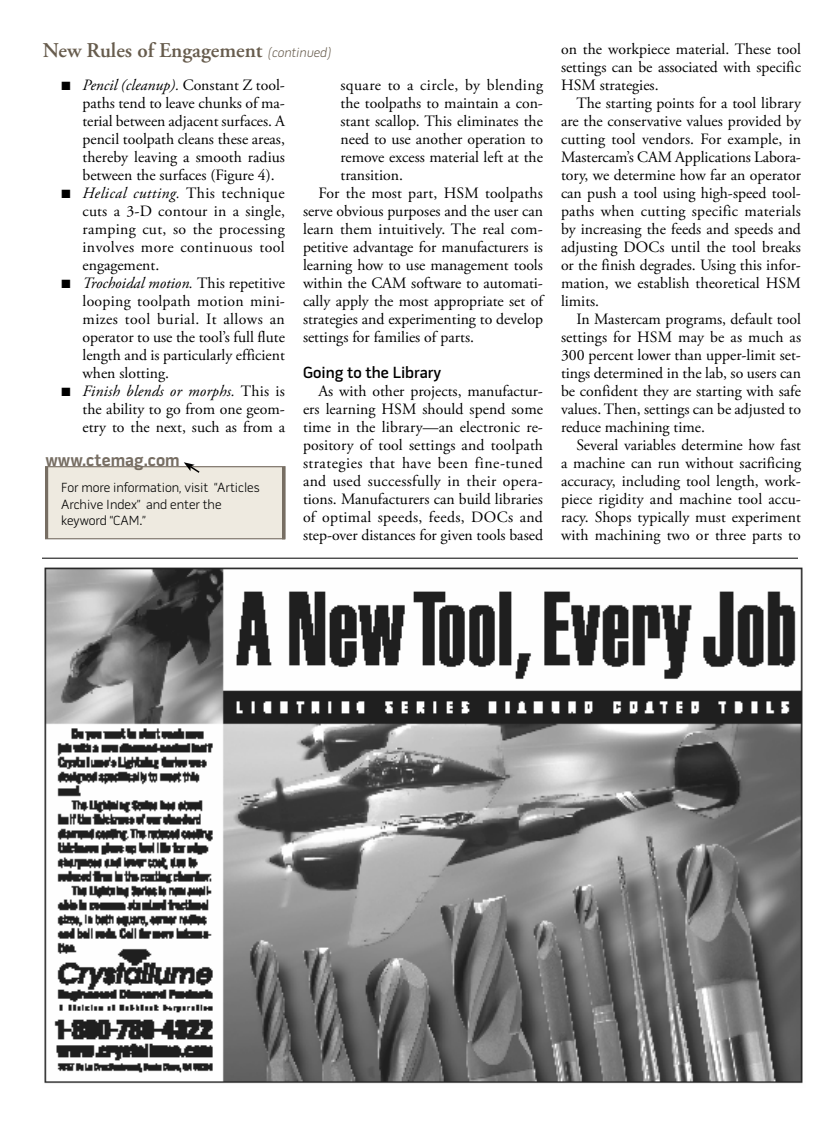
<style>
.page{position:relative;width:837px;height:1134px;background:#fff}
.page>*{position:absolute;margin:0;border:0;box-sizing:border-box;transform-origin:0 0}
.t1{font:600 21px "Adobe Garamond Pro";color:#675c4d}
.t2{font:700 18px "Pill Gothic 600 mg";color:#776e63}
.t3{font:600 16.5px "Pill Gothic 600 mg";color:#000}
.t4{font:15.75px/18px "Adobe Garamond Pro";color:#000;text-align:justify}
.t5{font:15.75px "Adobe Garamond Pro";letter-spacing:.025em;color:#000}
.t6{font:300 13.5px/16.5px "Pill Gothic 600 mg";letter-spacing:-.005em;color:#000}
.s1{font-family:"Pill Gothic 600 mg Light Obq";font-weight:400;font-size:13.5px}
.s2{font-style:italic}
</style>
<div class="page">
<hr style="left:42px;top:558px;width:756px;height:1px;background:#000">
<img style="left:44px;top:567px;width:759px;height:517px">
<div style="left:46px;top:467px;width:239px;height:72px;background:#eeeae0"></div>
<div style="left:45px;top:466px;width:241px;height:73px;border:1px solid #776e63"></div>
<svg style="left:184px;top:462px;width:17px;height:11px"></svg>
<hr style="left:282px;top:467px;width:3px;height:72px;background:#776e63">
<hr style="left:45px;top:466px;width:3px;height:73px;background:#776e63">
<h1 class="t1" style="left:43px;top:38px;width:290px">New Rules of Engagement <span class="s1">(continued)</span></h1>
<p class="t4" style="left:82px;top:77px;width:204px;text-indent:-21px">■ <span class="s2">Pencil (cleanup).</span> Constant Z tool&shy;paths tend to leave chunks of ma&shy;terial between adjacent surfaces. A pencil toolpath cleans these areas, thereby leaving a smooth radius between the surfaces (Figure 4).</p>
<p class="t4" style="left:82px;top:185px;width:204px;text-indent:-21px">■ <span class="s2">Helical cutting.</span> This technique cuts a 3-D contour in a single, ramping cut, so the processing involves more continuous tool engagement.</p>
<p class="t4" style="left:82px;top:275px;width:204px;text-indent:-21px">■ <span class="s2">Trochoidal motion.</span> This repetitive looping toolpath motion mini&shy;mizes tool burial. It allows an operator to use the tool’s full flute length and is particularly efficient when slotting.</p>
<p class="t4" style="left:82px;top:383px;width:204px;text-indent:-21px">■ <span class="s2">Finish blends or morphs.</span> This is the ability to go from one geom&shy;etry to the next, such as from a</p>
<p class="t2" style="left:45px;top:453px;width:136px">www.ctemag.com</p>
<p class="t6" style="left:61px;top:481px;width:200px">For more information, visit “Articles<br>Archive Index” and enter the keyword “CAM.”-</p>
<p class="t5" style="left:340px;top:76px;width:204px">square to a circle, by blending</p>
<p class="t4" style="left:340px;top:95px;width:204px">the toolpaths to maintain a con-</p>
<p class="t4" style="left:340px;top:113px;width:204px">stant scallop. This eliminates the</p>
<p class="t4" style="left:340px;top:131px;width:204px">need to use another operation to</p>
<p class="t4" style="left:340px;top:149px;width:204px">remove excess material left at the</p>
<p class="t4" style="left:340px;top:167px;width:64px">transition.</p>
<p class="t4" style="left:318px;top:185px;width:226px">For the most part, HSM toolpaths</p>
<p class="t4" style="left:303px;top:203px;width:241px">serve obvious purposes and the user can</p>
<p class="t4" style="left:303px;top:221px;width:242px">learn them intuitively. The real com-</p>
<p class="t4" style="left:303px;top:239px;width:242px">petitive advantage for manufacturers is</p>
<p class="t4" style="left:303px;top:257px;width:241px">learning how to use management tools</p>
<p class="t4" style="left:303px;top:275px;width:242px">within the CAM software to automati-</p>
<p class="t4" style="left:303px;top:293px;width:241px">cally apply the most appropriate set of</p>
<p class="t4" style="left:303px;top:311px;width:241px">strategies and experimenting to develop</p>
<p class="t4" style="left:303px;top:329px;width:173px">settings for families of parts.</p>
<p class="t3" style="left:303px;top:366px;width:140px">Going to the Library</p>
<p class="t4" style="left:303px;top:383px;width:242px;text-indent:15px">As with other projects, manufactur&shy;ers learning HSM should spend some time in the library—an electronic re&shy;pository of tool settings and toolpath strategies that have been fine-tuned and used successfully in their opera&shy;tions. Manufacturers can build libraries of optimal speeds, feeds, DOCs and step-over distances for given tools based</p>
<p class="t4" style="left:561px;top:41px;width:242px">on the workpiece material. These tool settings can be associated with specific HSM strategies.</p>
<p class="t4" style="left:561px;top:95px;width:242px;text-indent:15px">The starting points for a tool library are the conservative values provided by cutting tool vendors. For example, in Mastercam’s CAM Applications Labora&shy;tory, we determine how far an operator can push a tool using high-speed tool&shy;paths when cutting specific materials by increasing the feeds and speeds and adjusting DOCs until the tool breaks or the finish degrades. Using this infor&shy;mation, we establish theoretical HSM limits.</p>
<p class="t4" style="left:561px;top:311px;width:242px;text-indent:15px">In Mastercam programs, default tool settings for HSM may be as much as 300 percent lower than upper-limit set&shy;tings determined in the lab, so users can be confident they are starting with safe values. Then, settings can be adjusted to reduce machining time.</p>
<p class="t4" style="left:561px;top:437px;width:242px;text-indent:15px">Several variables determine how fast a machine can run without sacrificing accuracy, including tool length, work&shy;piece rigidity and machine tool accu&shy;racy. Shops typically must experiment with machining two or three parts to</p>
</div>
